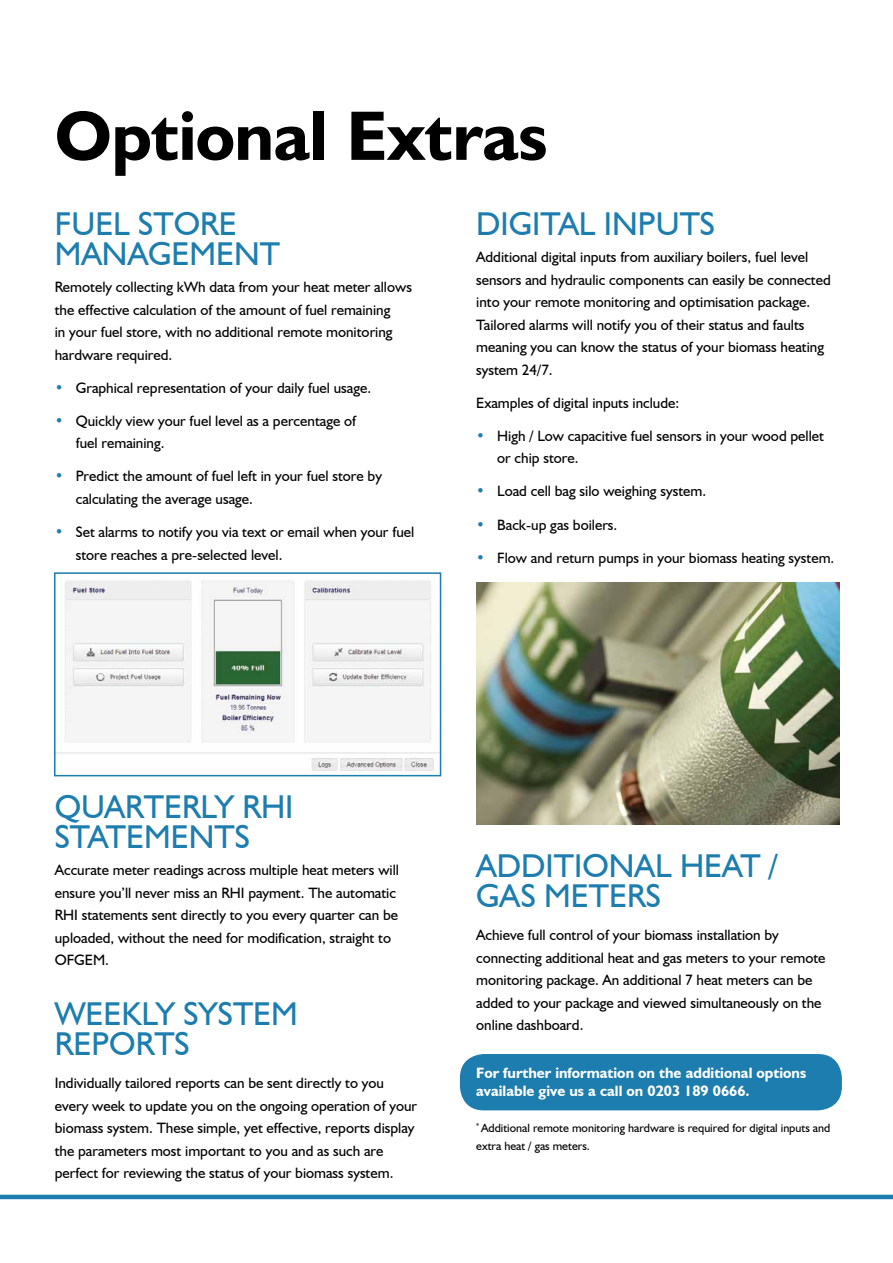
<style>
.page{position:relative;width:893px;height:1263px;background:#fff}
.page>*{position:absolute;margin:0;border:0;box-sizing:border-box;transform-origin:0 0}
.t1{font:700 70.5px "Humanist 521 BT";letter-spacing:-.005em;color:#000}
.t2{font:33px/30px "Humanist 521 BT";color:#1c7dae}
.t3{font:15px/22.5px "Humanist 521 BT";color:#000}
.t4{font:700 15px/18px "Humanist 521 BT";color:#fff}
.t5{font:12px/18px "Humanist 521 BT";color:#000}
.s1{color:#1c7dae}
</style>
<div class="page">
<hr style="left:0;top:1195px;width:893px;height:4px;background:#1c7dae">
<div style="left:460px;top:1054px;width:382px;height:56px;background:#1c7dae;border-radius:24px"></div>
<img style="left:57px;top:580px;width:381px;height:191px">
<div style="left:54px;top:572px;width:387px;height:204px;border:2px solid #1c7dae"></div>
<img style="left:477px;top:583px;width:362px;height:241px">
<h1 class="t1" style="left:55px;top:92px;width:494px">Optional Extras</h1>
<h2 class="t2" style="left:55px;top:208px;width:227px">FUEL STORE<br>MANAGEMENT</h2>
<p class="t3" style="left:55px;top:275px;width:359px">Remotely collecting kWh data from your heat meter allows the effective calculation of the amount of fuel remaining<br>in your fuel store, with no additional remote monitoring hardware required.</p>
<p class="t3" style="left:55px;top:376px;width:318px"><span class="s1">•</span> Graphical representation of your daily fuel usage.</p>
<p class="t3" style="left:76px;top:409px;width:282px;text-indent:-21px"><span class="s1">•</span> Quickly view your fuel level as a percentage of fuel remaining.</p>
<p class="t3" style="left:76px;top:465px;width:308px;text-indent:-21px"><span class="s1">•</span> Predict the amount of fuel left in your fuel store by calculating the average usage.</p>
<p class="t3" style="left:76px;top:520px;width:340px;text-indent:-21px"><span class="s1">•</span> Set alarms to notify you via text or email when your fuel store reaches a pre-selected level.</p>
<h2 class="t2" style="left:476px;top:208px;width:240px">DIGITAL INPUTS</h2>
<p class="t3" style="left:476px;top:245px;width:356px">Additional digital inputs from auxiliary boilers, fuel level sensors and hydraulic components can easily be connected into your remote monitoring and optimisation package.<br>Tailored alarms will notify you of their status and faults meaning you can know the status of your biomass heating system 24/7.</p>
<p class="t3" style="left:476px;top:391px;width:205px">Examples of digital inputs include:</p>
<p class="t3" style="left:497px;top:424px;width:328px;text-indent:-21px"><span class="s1">•</span> High / Low capacitive fuel sensors in your wood pellet or chip store.</p>
<p class="t3" style="left:476px;top:480px;width:232px"><span class="s1">•</span> Load cell bag silo weighing system.</p>
<p class="t3" style="left:476px;top:513px;width:143px"><span class="s1">•</span> Back-up gas boilers.</p>
<p class="t3" style="left:476px;top:546px;width:360px"><span class="s1">•</span> Flow and return pumps in your biomass heating system.</p>
<h2 class="t2" style="left:55px;top:791px;width:240px">QUARTERLY RHI<br>STATEMENTS</h2>
<p class="t3" style="left:55px;top:858px;width:346px">Accurate meter readings across multiple heat meters will ensure you’ll never miss an RHI payment. The automatic RHI statements sent directly to you every quarter can be uploaded, without the need for modification, straight to OFGEM.</p>
<h2 class="t2" style="left:55px;top:998px;width:245px">WEEKLY SYSTEM<br>REPORTS</h2>
<p class="t3" style="left:55px;top:1071px;width:364px">Individually tailored reports can be sent directly to you every week to update you on the ongoing operation of your biomass system. These simple, yet effective, reports display the parameters most important to you and as such are perfect for reviewing the status of your biomass system.</p>
<h2 class="t2" style="left:476px;top:850px;width:304px">ADDITIONAL HEAT /<br>GAS METERS</h2>
<p class="t3" style="left:476px;top:924px;width:351px">Achieve full control of your biomass installation by connecting additional heat and gas meters to your remote monitoring package. An additional 7 heat meters can be added to your package and viewed simultaneously on the online dashboard.</p>
<p class="t4" style="left:476px;top:1063px;width:332px">For further information on the additional options available give us a call on 0203 189 0666.</p>
<p class="t5" style="left:476px;top:1119px;width:356px"><sup>*</sup> Additional remote monitoring hardware is required for digital inputs and extra heat / gas meters.</p>
</div>
